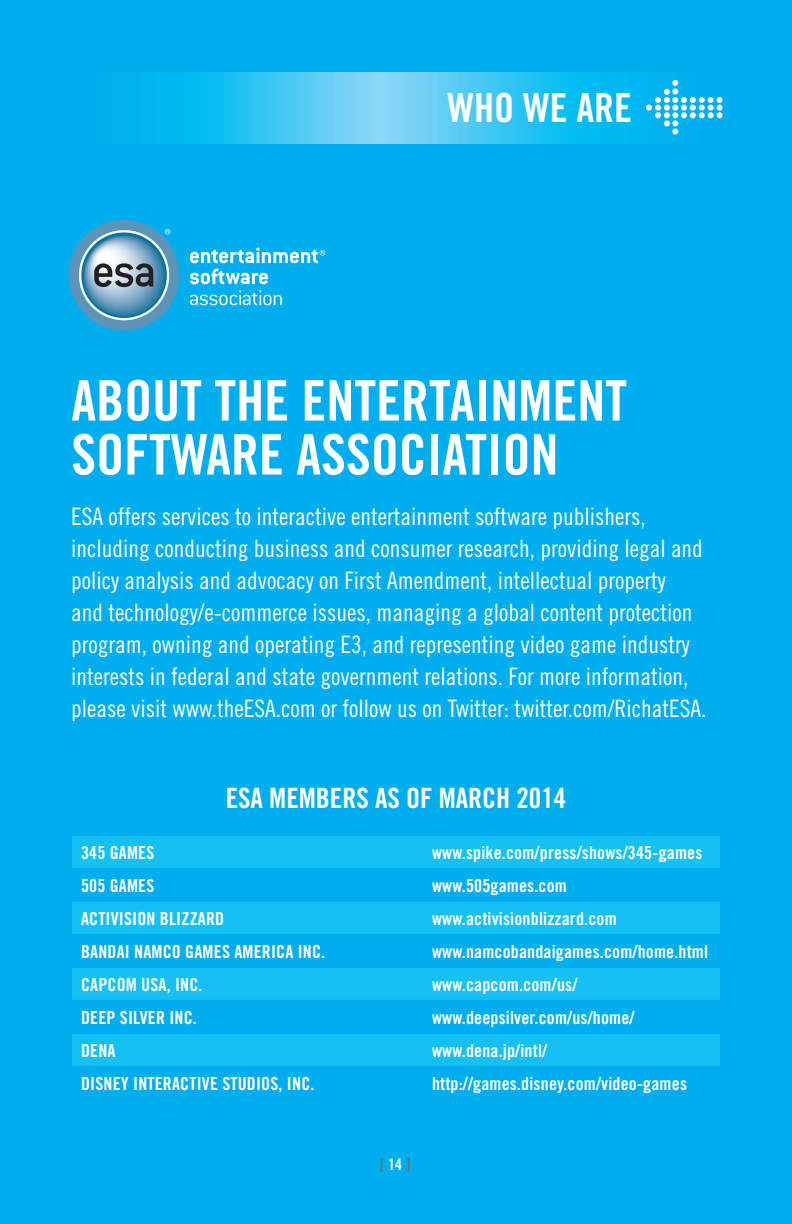
<style>
.page{position:relative;width:792px;height:1224px;background:#00aeef}
.page>*{position:absolute;margin:0;border:0;box-sizing:border-box;transform-origin:0 0}
.t1{font:56px/54px "Trade Gothic LT Std Bd Cn 20";color:#fff}
.t2{font:40px "Trade Gothic LT Std Bd Cn 20";color:#fff}
.t3{font:28px "Trade Gothic LT Std Bd Cn 20";color:#fff}
.t4{font:24px/32px "Trade Gothic LT Std Cn 18";color:#fff}
.t5{font:18px "Trade Gothic LT Std Bd Cn 20";letter-spacing:.01em;color:#fff}
.t6{font:16px "Trade Gothic LT Std Bd Cn 20";color:#6c6d70}
.s1{color:#fff}
</style>
<div class="page">
<svg style="left:171px;top:72px;width:506px;height:72px"></svg>
<svg style="left:646px;top:80px;width:77px;height:54px"></svg>
<svg style="left:190px;top:269px;width:78px;height:15px"></svg>
<svg style="left:190px;top:290px;width:92px;height:15px"></svg>
<div style="left:69px;top:220px;width:110px;height:110px;background:#5d95b8;border-radius:50%"></div>
<svg style="left:83px;top:229px;width:87px;height:88px"></svg>
<svg style="left:190px;top:248px;width:135px;height:15px"></svg>
<div style="left:72px;top:836px;width:648px;height:32px;background:#15c0f2"></div>
<div style="left:72px;top:902px;width:648px;height:32px;background:#15c0f2"></div>
<div style="left:72px;top:968px;width:648px;height:32px;background:#15c0f2"></div>
<div style="left:72px;top:1034px;width:648px;height:32px;background:#15c0f2"></div>
<h2 class="t2" style="left:381px;top:84px;width:82px">THE BOTTOM</h2>
<h2 class="t2" style="left:567px;top:84px;width:17px">LINE</h2>
<h2 class="t2" style="left:447px;top:84px;width:148px">WHO WE ARE</h2>
<h1 class="t1" style="left:71px;top:373px;width:557px">About The Entertainment<br>Software Association</h1>
<p class="t4" style="left:71px;top:500px;width:637px">ESA offers services to interactive entertainment software publishers, including conducting business and consumer research, providing legal and policy analysis and advocacy on First Amendment, intellectual property<br>and technology/e-commerce issues, managing a global content protection program, owning and operating E3, and representing video game industry interests in federal and state government relations. For more information, please visit www.theESA.com or follow us on Twitter: twitter.com/RichatESA.</p>
<p class="t3" style="left:226px;top:781px;width:342px">ESA Members as of March 2014</p>
<p class="t5" style="left:81px;top:842px;width:39px">345 GAME</p>
<p class="t5" style="left:146px;top:842px;width:9px">S</p>
<p class="t5" style="left:432px;top:842px;width:272px">www.spike.com/press/shows/345-games</p>
<p class="t5" style="left:81px;top:875px;width:39px">505 GAME</p>
<p class="t5" style="left:146px;top:875px;width:9px">S</p>
<p class="t5" style="left:432px;top:875px;width:136px">www.505games.com</p>
<p class="t5" style="left:81px;top:908px;width:8px">ACTI</p>
<p class="t5" style="left:111px;top:908px;width:58px">VISION BLIZZAR</p>
<p class="t5" style="left:215px;top:908px;width:10px">D</p>
<p class="t5" style="left:432px;top:908px;width:186px">www.activisionblizzard.com</p>
<p class="t5" style="left:81px;top:941px;width:64px">BANDAINAMCO</p>
<p class="t5" style="left:185px;top:941px;width:10px">GAME</p>
<p class="t5" style="left:222px;top:941px;width:22px">S AMERICA</p>
<p class="t5" style="left:298px;top:941px;width:29px">INC .</p>
<p class="t5" style="left:432px;top:941px;width:278px">www.namcobandaigames.com/home.html</p>
<p class="t5" style="left:81px;top:974px;width:10px">CAPCOM</p>
<p class="t5" style="left:141px;top:974px;width:63px">USA, INC .</p>
<p class="t5" style="left:432px;top:974px;width:147px">www.capcom.com/us/</p>
<p class="t5" style="left:81px;top:1007px;width:117px">DEEP SILVER INC.</p>
<p class="t5" style="left:432px;top:1007px;width:204px">www.deepsilver.com/us/home/</p>
<p class="t5" style="left:81px;top:1040px;width:19px">DENA</p>
<p class="t5" style="left:432px;top:1040px;width:117px">www.dena.jp/intl/</p>
<p class="t5" style="left:81px;top:1073px;width:61px">DISNEY INTERACTI</p>
<p class="t5" style="left:202px;top:1073px;width:114px">VE STUDIOS, INC .</p>
<p class="t5" style="left:432px;top:1073px;width:257px">http://games.disney.com/video-games</p>
<p class="t6" style="left:380px;top:1155px;width:32px">[ <span class="s1">14</span> ]</p>
</div>
